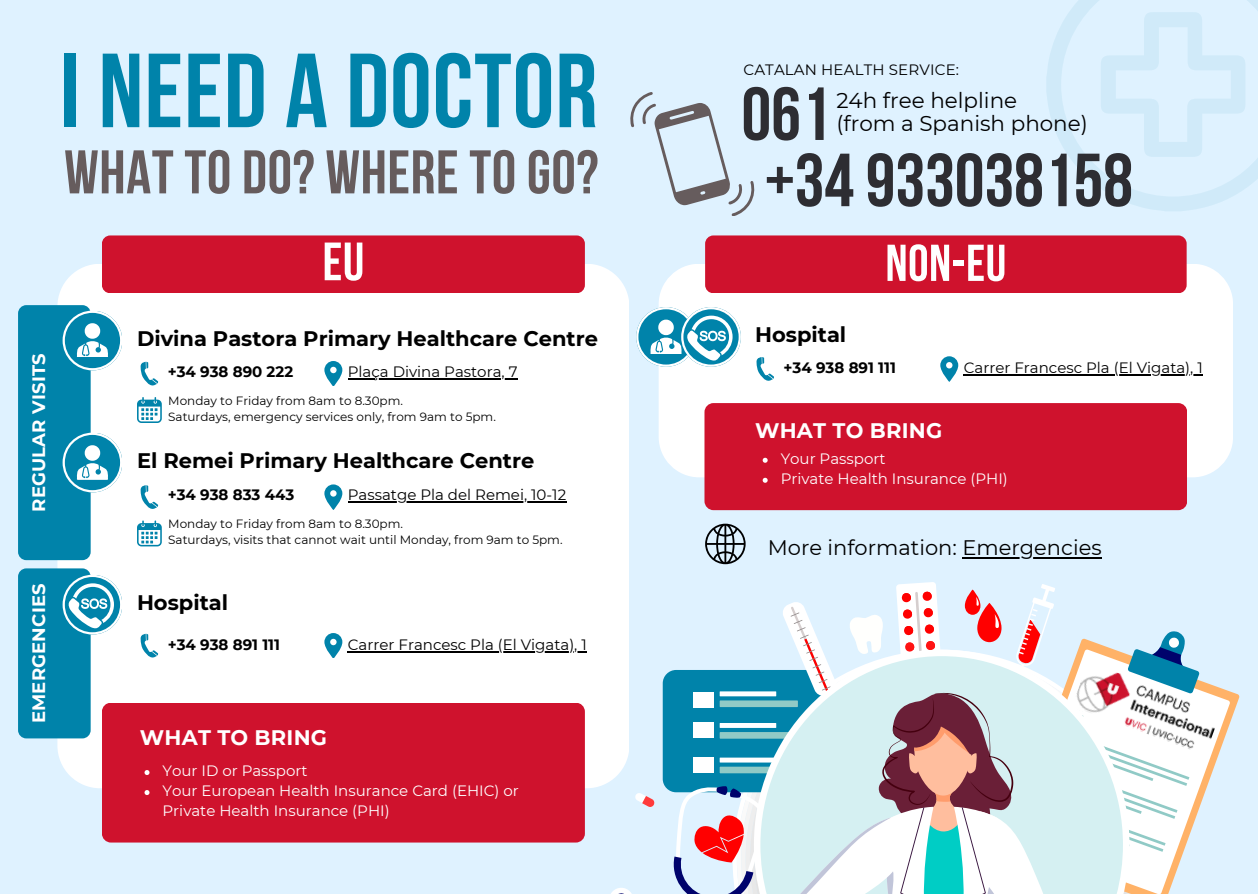
<style>
.page{position:relative;width:1258px;height:894px;background:#fff}
.page>*{position:absolute;margin:0;border:0;box-sizing:border-box;transform-origin:0 0}
.t1{font:700 105px "Bebas Neue";letter-spacing:.01em;color:#0083aa}
.t2{font:700 75px "Bebas Neue";color:#2d2d32}
.t3{font:700 61.5px "Bebas Neue";letter-spacing:.01em;color:#665c5d}
.t4{font:700 53.7px "Bebas Neue";color:#fff}
.t5{font:700 51.6px "Bebas Neue";color:#fff}
.t6{font:21.6px "Montserrat";color:#000}
.t7{font:700 21px "Montserrat";color:#000}
.t8{font:21px "Montserrat";color:#000}
.t9{font:700 21px "Montserrat";letter-spacing:.01em;color:#fff}
.t10{font:700 18px "Montserrat";letter-spacing:.01em;color:#fff}
.t11{font:15px "Montserrat";color:#000}
.t12{font:15px/20.1px "Montserrat";color:#fff}
.t13{font:700 15px "Montserrat";color:#000}
.t14{font:12px "Montserrat";color:#000}
</style>
<div class="page">
<div style="left:0;top:0;width:1258px;height:893px;background:#dff2ff"></div>
<div style="left:57px;top:264px;width:572px;height:524px;background:#fff"></div>
<svg style="left:705px;top:523px;width:40px;height:41px"></svg>
<div style="left:659px;top:264px;width:574px;height:213px;background:#fff;border-radius:40px"></div>
<div style="left:102px;top:702px;width:483px;height:140px;background:#cf122d;border-radius:9px"></div>
<svg style="left:1046px;top:0;width:212px;height:211px"></svg>
<svg style="left:630px;top:92px;width:125px;height:124px"></svg>
<div style="left:102px;top:235px;width:483px;height:58px;background:#cf122d;border-radius:8px"></div>
<svg style="left:635px;top:793px;width:20px;height:14px"></svg>
<svg style="left:1221px;top:688px;width:9px;height:60px"></svg>
<div style="left:663px;top:669px;width:169px;height:123px;background:#0083aa;border-radius:13px"></div>
<div style="left:720px;top:691px;width:56px;height:5px;background:#fff"></div>
<div style="left:720px;top:700px;width:78px;height:7px;background:#90cac6"></div>
<div style="left:720px;top:722px;width:56px;height:5px;background:#fff"></div>
<div style="left:720px;top:731px;width:78px;height:7px;background:#90cac6"></div>
<div style="left:720px;top:757px;width:58px;height:5px;background:#fff"></div>
<div style="left:720px;top:766px;width:77px;height:7px;background:#90cac6"></div>
<div style="left:693px;top:691px;width:20px;height:16px;background:#fff"></div>
<div style="left:693px;top:722px;width:20px;height:16px;background:#fff"></div>
<div style="left:693px;top:757px;width:20px;height:15px;background:#fff"></div>
<svg style="left:611px;top:888px;width:20px;height:5px"></svg>
<svg style="left:670px;top:786px;width:84px;height:107px"></svg>
<svg style="left:754px;top:669px;width:27px;height:224px"></svg>
<div style="left:705px;top:235px;width:481px;height:58px;background:#cf122d;border-radius:8px"></div>
<svg style="left:324px;top:361px;width:18px;height:24px"></svg>
<svg style="left:141px;top:361px;width:17px;height:25px"></svg>
<svg style="left:137px;top:397px;width:25px;height:26px"></svg>
<div style="left:18px;top:305px;width:73px;height:255px;background:#0083aa;border-radius:8px"></div>
<div style="left:18px;top:568px;width:73px;height:170px;background:#0083aa;border-radius:8px"></div>
<svg style="left:141px;top:485px;width:17px;height:24px"></svg>
<svg style="left:137px;top:520px;width:25px;height:26px"></svg>
<svg style="left:141px;top:633px;width:17px;height:25px"></svg>
<svg style="left:63px;top:574px;width:59px;height:60px"></svg>
<svg style="left:63px;top:310px;width:59px;height:60px"></svg>
<svg style="left:144px;top:770px;width:5px;height:4px"></svg>
<svg style="left:144px;top:790px;width:5px;height:4px"></svg>
<hr style="left:962px;top:557px;width:139px;height:1px;background:#000">
<div style="left:704px;top:403px;width:483px;height:107px;background:#cf122d;border-radius:9px"></div>
<svg style="left:763px;top:457px;width:5px;height:5px"></svg>
<svg style="left:763px;top:477px;width:5px;height:5px"></svg>
<hr style="left:348px;top:378px;width:169px;height:1px;background:#000">
<hr style="left:348px;top:501px;width:218px;height:1px;background:#000">
<hr style="left:348px;top:650px;width:239px;height:2px;background:#000">
<svg style="left:63px;top:432px;width:59px;height:60px"></svg>
<svg style="left:324px;top:484px;width:18px;height:25px"></svg>
<svg style="left:324px;top:633px;width:18px;height:24px"></svg>
<svg style="left:636px;top:307px;width:105px;height:60px"></svg>
<svg style="left:756px;top:357px;width:18px;height:24px"></svg>
<hr style="left:964px;top:374px;width:239px;height:1px;background:#000">
<svg style="left:940px;top:356px;width:18px;height:25px"></svg>
<svg style="left:781px;top:582px;width:438px;height:311px"></svg>
<img style="left:1072px;top:661px;width:149px;height:94px">
<h6 class="t10" style="left:28px;top:511px;width:160px;rotate:-90deg">REGULAR VISITS</h6>
<p class="t10" style="left:28px;top:723px;width:141px;rotate:-90deg">EMERGENCIES</p>
<p class="t1" style="left:60px;top:48px;width:539px">I NEED A DOCTOR</p>
<h2 class="t3" style="left:64px;top:147px;width:536px">WHAT TO DO? WHERE TO GO?</h2>
<p class="t11" style="left:743px;top:60px;width:217px">CATALAN HEALTH SERVICE:</p>
<p class="t2" style="left:741px;top:84px;width:91px">061</p>
<p class="t6" style="left:836px;top:87px;width:182px">24h free helpline</p>
<p class="t6" style="left:836px;top:110px;width:253px">(from a Spanish phone)</p>
<p class="t2" style="left:765px;top:150px;width:369px">+34933038158</p>
<h4 class="t4" style="left:322px;top:240px;width:43px">EU</h4>
<h4 class="t5" style="left:885px;top:242px;width:122px">NON-EU</h4>
<p class="t7" style="left:137px;top:325px;width:462px">Divina Pastora Primary Healthcare Centre</p>
<p class="t13" style="left:168px;top:362px;width:127px">+34 938 890 222</p>
<p class="t11" style="left:348px;top:362px;width:171px">Plaça Divina Pastora, 7</p>
<p class="t14" style="left:168px;top:393px;width:236px">Monday to Friday from 8am to 8.30pm.</p>
<p class="t14" style="left:168px;top:409px;width:329px">Saturdays, emergency services only, from 9am to 5pm.</p>
<h6 class="t7" style="left:137px;top:447px;width:399px">El Remei Primary Healthcare Centre</h6>
<p class="t13" style="left:168px;top:485px;width:128px">+34 938 833 443</p>
<p class="t11" style="left:348px;top:485px;width:220px">Passatge Pla del Remei, 10-12</p>
<p class="t14" style="left:168px;top:516px;width:236px">Monday to Friday from 8am to 8.30pm.</p>
<p class="t14" style="left:168px;top:532px;width:396px">Saturdays, visits that cannot wait until Monday, from 9am to 5pm.</p>
<p class="t7" style="left:137px;top:589px;width:93px">Hospital</p>
<p class="t13" style="left:168px;top:635px;width:114px">+34 938 891 111</p>
<p class="t11" style="left:348px;top:635px;width:240px">Carrer Francesc Pla (El Vigata), 1</p>
<p class="t9" style="left:140px;top:724px;width:189px">WHAT TO BRING</p>
<h1 class="t12" style="left:162px;top:760px;width:147px">Your ID or Passport</h1>
<h3 class="t12" style="left:162px;top:780px;width:358px">Your European Health Insurance Card (EHIC) or<br>Private Health Insurance (PHI)</h3>
<p class="t7" style="left:755px;top:322px;width:93px">Hospital</p>
<h6 class="t13" style="left:783px;top:358px;width:114px">+34 938 891 111</h6>
<p class="t11" style="left:964px;top:358px;width:240px">Carrer Francesc Pla (El Vigata), 1</p>
<p class="t9" style="left:755px;top:418px;width:189px">WHAT TO BRING</p>
<p class="t12" style="left:781px;top:448px;width:106px">Your Passport</p>
<h6 class="t12" style="left:781px;top:468px;width:229px">Private Health Insurance (PHI)</h6>
<p class="t8" style="left:768px;top:535px;width:335px">More information: Emergencies</p>
</div>
